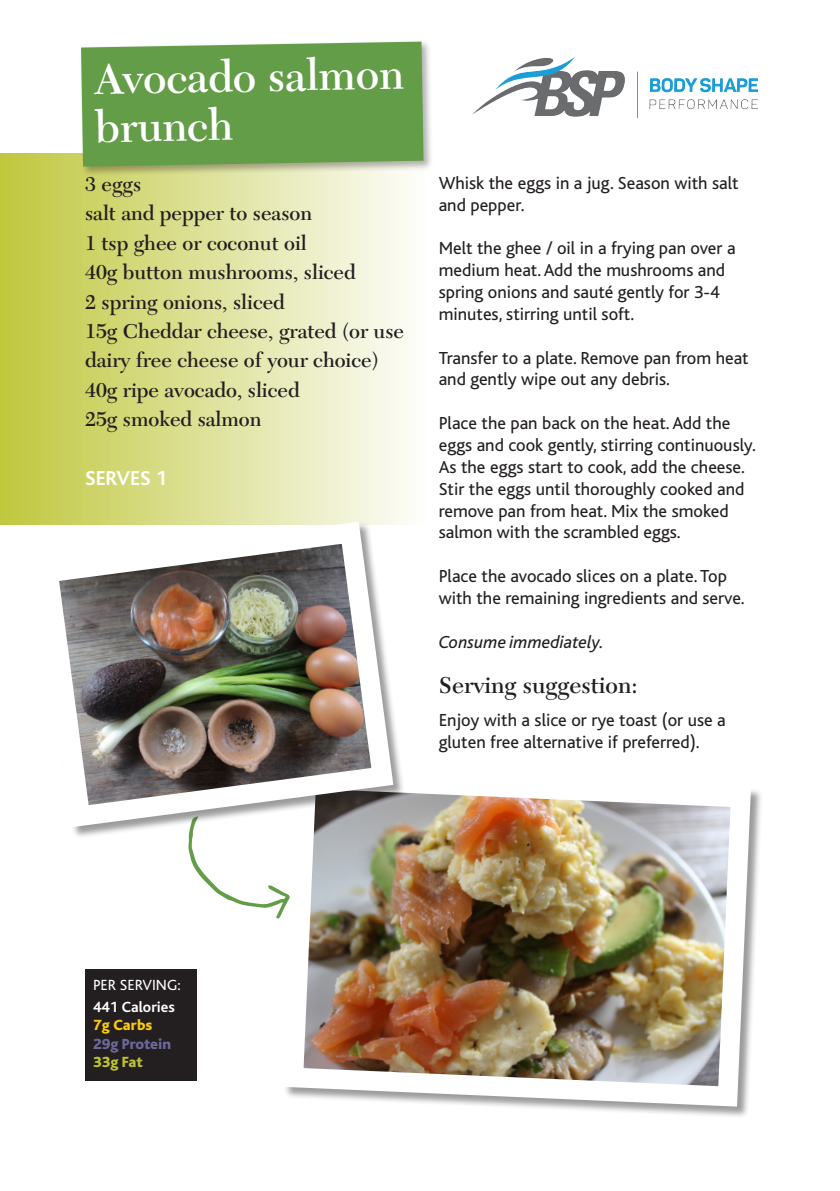
<style>
.page{position:relative;width:840px;height:1191px;background:#fff}
.page>*{position:absolute;margin:0;border:0;box-sizing:border-box;transform-origin:0 0}
.t1{font:600 44.8px/48.2px "New Caledonia";color:#fff}
.t2{font:600 24px "New Caledonia";color:#231f20}
.t3{font:600 21px/29.4px "New Caledonia";color:#231f20}
.t4{font:700 21px "Bliss";color:#fff}
.t5{font:18.2px/21.8px "Bliss";color:#231f20}
.t6{font:italic 18.2px "Bliss";color:#231f20}
.t7{font:15.4px "Bliss";color:#fff}
.t8{font:700 15.4px "Bliss";color:#fff}
.t9{font:800 15.4px "Bliss";color:#6d699c}
.t10{font:800 15.4px "Bliss";color:#fbca0c}
.t11{font:800 15.4px "Bliss";color:#bcc431}
</style>
<div class="page">
<div style="left:0;top:153px;width:426px;height:371px;background:linear-gradient(to right,#c0c73d,#fefefc)"></div>
<div style="left:85px;top:969px;width:111px;height:112px;background:#231f20"></div>
<div style="left:79px;top:39px;width:354px;height:138px;background:#231f20;opacity:.35"></div>
<div style="left:81px;top:42px;width:342px;height:125px;background:#639d48"></div>
<img style="left:286px;top:790px;width:474px;height:326px">
<svg style="left:188px;top:839px;width:103px;height:81px"></svg>
<img style="left:26px;top:511px;width:378px;height:327px">
<img style="left:472px;top:56px;width:285px;height:61px">
<p class="t1" style="left:94px;top:56px;width:311px;rotate:-1deg">Avocado salmon brunch</p>
<p class="t3" style="left:85px;top:170px;width:58px">3 eggs</p>
<p class="t3" style="left:85px;top:199px;width:228px">salt and pepper to season</p>
<p class="t3" style="left:85px;top:228px;width:223px">1 tsp ghee or coconut oil</p>
<p class="t3" style="left:85px;top:258px;width:272px">40g button mushrooms, sliced</p>
<p class="t3" style="left:85px;top:287px;width:201px">2 spring onions, sliced</p>
<p class="t3" style="left:85px;top:317px;width:320px">15g Cheddar cheese, grated (or use dairy free cheese of your choice)</p>
<p class="t3" style="left:85px;top:375px;width:216px">40g ripe avocado, sliced</p>
<p class="t3" style="left:85px;top:405px;width:178px">25g smoked salmon</p>
<p class="t4" style="left:85px;top:467px;width:84px">SERVES 1</p>
<p class="t5" style="left:438px;top:172px;width:301px">Whisk the eggs in a jug. Season with salt and pepper.</p>
<p class="t5" style="left:438px;top:238px;width:298px">Melt the ghee / oil in a frying pan over a medium heat. Add the mushrooms and spring onions and sauté gently for 3-4 minutes, stirring until soft.</p>
<p class="t5" style="left:438px;top:347px;width:311px">Transfer to a plate. Remove pan from heat and gently wipe out any debris.</p>
<p class="t5" style="left:438px;top:413px;width:318px">Place the pan back on the heat. Add the eggs and cook gently, stirring continuously.<br>As the eggs start to cook, add the cheese.<br>Stir the eggs until thoroughly cooked and remove pan from heat. Mix the smoked salmon with the scrambled eggs.</p>
<p class="t5" style="left:438px;top:565px;width:307px">Place the avocado slices on a plate. Top with the remaining ingredients and serve.</p>
<p class="t6" style="left:438px;top:632px;width:167px">Consume immediately.</p>
<p class="t2" style="left:438px;top:671px;width:200px">Serving suggestion:</p>
<p class="t5" style="left:438px;top:709px;width:288px">Enjoy with a slice or rye toast (or use a gluten free alternative if preferred).</p>
<p class="t7" style="left:93px;top:976px;width:89px">PER SERVING:</p>
<p class="t8" style="left:93px;top:999px;width:83px">441 Calories</p>
<p class="t10" style="left:93px;top:1017px;width:61px">7g Carbs</p>
<p class="t9" style="left:93px;top:1036px;width:80px">29g Protein</p>
<p class="t11" style="left:93px;top:1054px;width:51px">33g Fat</p>
</div>
